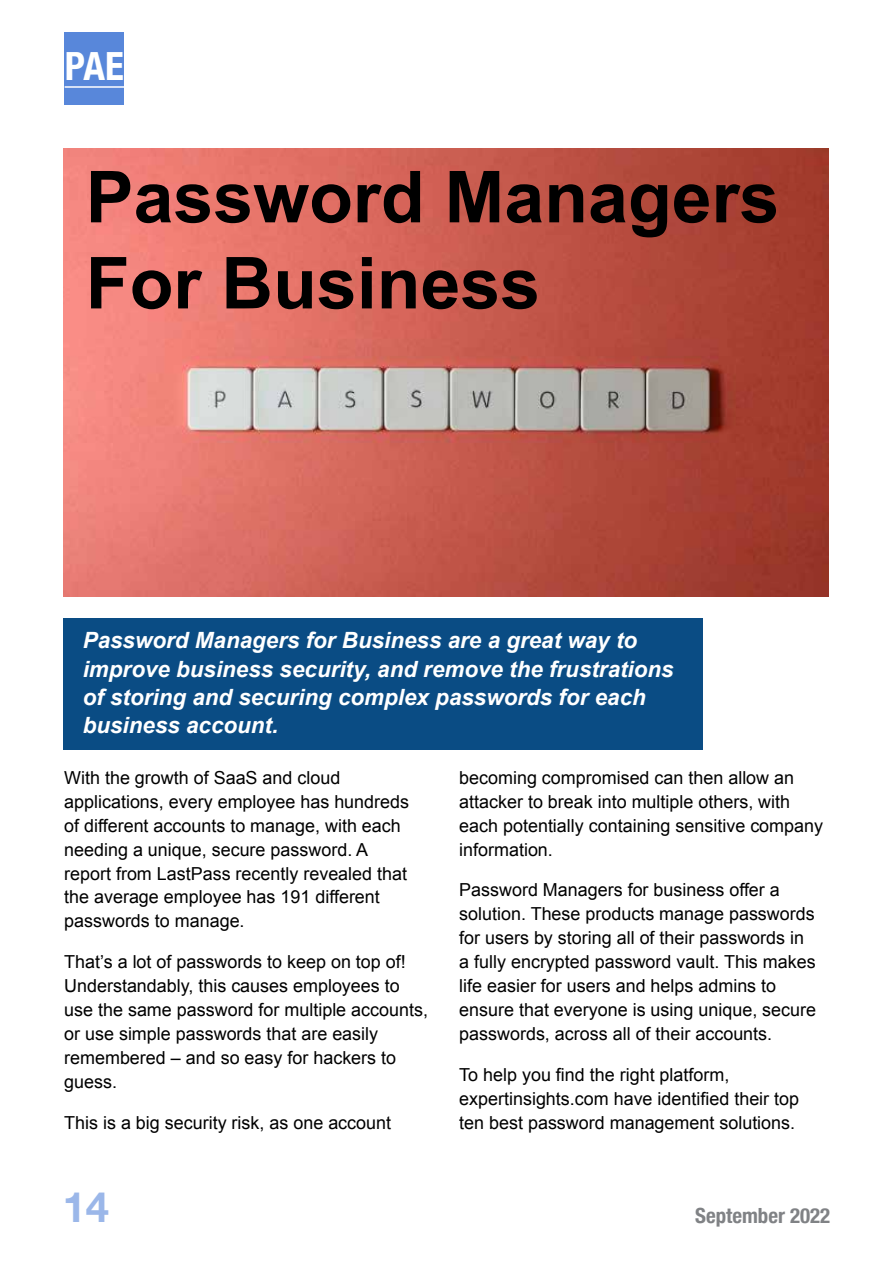
<style>
.page{position:relative;width:893px;height:1263px;background:#fff}
.page>*{position:absolute;margin:0;border:0;box-sizing:border-box;transform-origin:0 0}
.t1{font:700 71.7px/86.1px "Arial";color:#000}
.t2{font:700 41.85px "Helvetica Neue";color:#9bb7e9}
.t3{font:700 condensed 38.85px "Helvetica Neue";color:#fff}
.t4{font:italic 700 22.35px/28.3px "Arial";color:#fff}
.t5{font:700 condensed 20.85px "Helvetica Neue";color:#808285}
.t6{font:18px/23.9px "Arial";color:#000}
</style>
<div class="page">
<div style="left:64px;top:618px;width:639px;height:132px;background:#0a4c84"></div>
<img style="left:64px;top:149px;width:765px;height:447px">
<div style="left:65px;top:32px;width:59px;height:72px;background:#5887da"></div>
<hr style="left:65px;top:86px;width:59px;height:2px;background:#fff">
<h3 class="t3" style="left:65px;top:34px;width:61px">PAE</h3>
<h1 class="t1" style="left:86px;top:157px;width:695px">Password Managers<br>For Business</h1>
<p class="t4" style="left:83px;top:627px;width:592px">Password Managers for Business are a great way to improve business security, and remove the frustrations of storing and securing complex passwords for each business account.</p>
<p class="t6" style="left:64px;top:766px;width:346px">With the growth of SaaS and cloud applications, every employee has hundreds of different accounts to manage, with each needing a unique, secure password. A report from LastPass recently revealed that the average employee has 191 different passwords to manage.</p>
<p class="t6" style="left:64px;top:950px;width:365px">That’s a lot of passwords to keep on top of!<br>Understandably, this causes employees to use the same password for multiple accounts, or use simple passwords that are easily remembered – and so easy for hackers to guess.</p>
<p class="t6" style="left:64px;top:1111px;width:328px">This is a big security risk, as one account</p>
<h2 class="t2" style="left:63px;top:1174px;width:48px">14</h2>
<p class="t6" style="left:459px;top:766px;width:365px">becoming compromised can then allow an attacker to break into multiple others, with each potentially containing sensitive company information.</p>
<p class="t6" style="left:459px;top:878px;width:358px">Password Managers for business offer a solution. These products manage passwords for users by storing all of their passwords in a fully encrypted password vault. This makes life easier for users and helps admins to ensure that everyone is using unique, secure passwords, across all of their accounts.</p>
<p class="t6" style="left:459px;top:1063px;width:341px">To help you find the right platform, expertinsights.com have identified their top ten best password management solutions.</p>
<p class="t5" style="left:695px;top:1198px;width:137px">September 2022</p>
</div>
